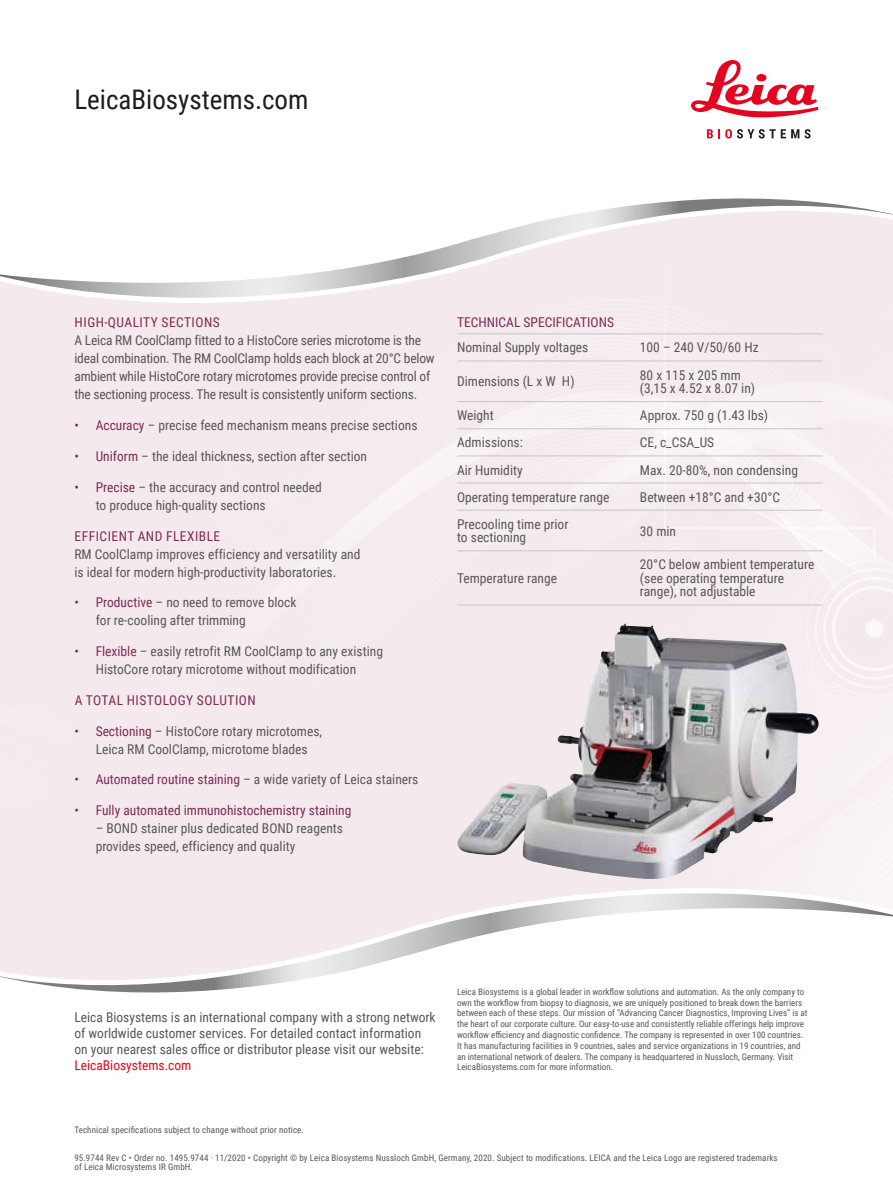
<style>
.page{position:relative;width:893px;height:1191px;background:#fff}
.page>*{position:absolute;margin:0;border:0;box-sizing:border-box;transform-origin:0 0}
.t1{font:27px "Roboto Condensed";color:#1d1d1b}
.t2{font:13.5px/18px "Roboto Condensed";color:#575756}
.t3{font:13.5px "Roboto Condensed";color:#7c2b55}
.t4{font:13.5px "Roboto Condensed";letter-spacing:.035em;color:#7c2b55}
.t5{font:13.5px "Roboto Condensed";color:#e40521}
.t6{font:9px/10.8px "Roboto Condensed";color:#575756}
.s1{color:#7c2b55}
</style>
<div class="page">
<svg style="left:0;top:198px;width:893px;height:124px"></svg>
<svg style="left:0;top:869px;width:893px;height:124px"></svg>
<hr style="left:457px;top:333px;width:183px;height:1px;background:#c6c6c6">
<hr style="left:640px;top:333px;width:183px;height:1px;background:#c6c6c6">
<hr style="left:457px;top:360px;width:183px;height:1px;background:#c6c6c6">
<hr style="left:640px;top:360px;width:183px;height:1px;background:#c6c6c6">
<hr style="left:457px;top:401px;width:183px;height:1px;background:#c6c6c6">
<hr style="left:640px;top:401px;width:183px;height:1px;background:#c6c6c6">
<hr style="left:457px;top:428px;width:183px;height:1px;background:#c6c6c6">
<hr style="left:640px;top:428px;width:183px;height:1px;background:#c6c6c6">
<hr style="left:457px;top:455px;width:183px;height:1px;background:#c6c6c6">
<hr style="left:640px;top:455px;width:183px;height:1px;background:#c6c6c6">
<hr style="left:457px;top:482px;width:183px;height:1px;background:#c6c6c6">
<hr style="left:640px;top:482px;width:183px;height:1px;background:#c6c6c6">
<hr style="left:457px;top:510px;width:183px;height:1px;background:#c6c6c6">
<hr style="left:640px;top:510px;width:183px;height:1px;background:#c6c6c6">
<hr style="left:457px;top:550px;width:183px;height:1px;background:#c6c6c6">
<hr style="left:640px;top:550px;width:183px;height:1px;background:#c6c6c6">
<hr style="left:457px;top:604px;width:183px;height:1px;background:#c6c6c6">
<hr style="left:640px;top:604px;width:183px;height:1px;background:#c6c6c6">
<img style="left:457px;top:624px;width:362px;height:255px">
<svg style="left:691px;top:60px;width:128px;height:58px"></svg>
<svg style="left:707px;top:129px;width:103px;height:9px"></svg>
<h1 class="t1" style="left:74px;top:81px;width:236px">LeicaBiosystems.com</h1>
<p class="t4" style="left:75px;top:313px;width:147px">HIGH-QUALITY SECTIONS</p>
<p class="t2" style="left:74px;top:331px;width:362px">A Leica RM CoolClamp fitted to a HistoCore series microtome is the ideal combination. The RM CoolClamp holds each block at 20°C below ambient while HistoCore rotary microtomes provide precise control of the sectioning process. The result is consistently uniform sections.</p>
<p class="t2" style="left:74px;top:416px;width:345px"><span class="s1">• Accuracy</span> – precise feed mechanism means precise sections</p>
<p class="t2" style="left:74px;top:447px;width:294px"><span class="s1">• Uniform</span> – the ideal thickness, section after section</p>
<p class="t2" style="left:96px;top:477px;width:228px;text-indent:-21px"><span class="s1">• Precise</span> – the accuracy and control needed to produce high-quality sections</p>
<p class="t4" style="left:75px;top:526px;width:147px">EFFICIENT AND FLEXIBLE</p>
<p class="t2" style="left:74px;top:544px;width:287px">RM CoolClamp improves efficiency and versatility and is ideal for modern high-productivity laboratories.</p>
<p class="t2" style="left:96px;top:593px;width:202px;text-indent:-21px"><span class="s1">• Productive</span> – no need to remove block for re-cooling after trimming</p>
<p class="t2" style="left:74px;top:642px;width:310px;text-align:center"><span class="s1">• Flexible</span> – easily retrofit RM CoolClamp to any existing<br>HistoCore rotary microtome without modification</p>
<p class="t4" style="left:75px;top:690px;width:183px">A TOTAL HISTOLOGY SOLUTION</p>
<p class="t2" style="left:74px;top:721px;width:249px;text-align:center"><span class="s1">• Sectioning</span> – HistoCore rotary microtomes,<br>Leica RM CoolClamp, microtome blades</p>
<p class="t2" style="left:74px;top:770px;width:346px"><span class="s1">• Automated routine staining</span> – a wide variety of Leica stainers</p>
<p class="t3" style="left:74px;top:801px;width:278px">• Fully automated immunohistochemistry staining</p>
<p class="t2" style="left:96px;top:819px;width:249px">– BOND stainer plus dedicated BOND reagents provides speed, efficiency and quality</p>
<p class="t3" style="left:457px;top:313px;width:158px">TECHNICAL SPECIFICATIONS</p>
<p class="t2" style="left:457px;top:338px;width:133px">Nominal Supply voltages</p>
<p class="t2" style="left:640px;top:338px;width:120px">100 – 240 V/50/60 Hz</p>
<p class="t2" style="left:457px;top:372px;width:119px">Dimensions (L x W H)</p>
<p class="t2" style="left:640px;top:367px;width:117px;line-height:13.5px">80 x 115 x 205 mm (3,15 x 4.52 x 8.07 in)</p>
<p class="t2" style="left:457px;top:406px;width:38px">Weight</p>
<p class="t2" style="left:640px;top:406px;width:130px">Approx. 750 g (1.43 lbs)</p>
<p class="t2" style="left:457px;top:433px;width:67px">Admissions:</p>
<p class="t2" style="left:640px;top:433px;width:76px">CE, c_CSA_US</p>
<p class="t2" style="left:457px;top:460px;width:67px">Air Humidity</p>
<p class="t2" style="left:640px;top:460px;width:160px">Max. 20-80%, non condensing</p>
<p class="t2" style="left:457px;top:487px;width:154px">Operating temperature range</p>
<p class="t2" style="left:640px;top:487px;width:142px">Between +18°C and +30°C</p>
<p class="t2" style="left:457px;top:517px;width:113px;line-height:13.5px">Precooling time prior to sectioning</p>
<p class="t2" style="left:640px;top:521px;width:38px">30 min</p>
<p class="t2" style="left:457px;top:568px;width:101px">Temperature range</p>
<p class="t2" style="left:640px;top:557px;width:176px;line-height:13.5px">20°C below ambient temperature (see operating temperature range), not adjustable</p>
<p class="t2" style="left:74px;top:1008px;width:363px;line-height:16.2px">Leica Biosystems is an international company with a strong network of worldwide customer services. For detailed contact information on your nearest sales office or distributor please visit our website:</p>
<p class="t5" style="left:74px;top:1056px;width:119px">LeicaBiosystems.com</p>
<p class="t6" style="left:74px;top:1123px;width:231px">Technical specifications subject to change without prior notice.</p>
<p class="t6" style="left:457px;top:986px;width:352px">Leica Biosystems is a global leader in workflow solutions and automation. As the only company to own the workflow from biopsy to diagnosis, we are uniquely positioned to break down the barriers between each of these steps. Our mission of “Advancing Cancer Diagnostics, Improving Lives” is at the heart of our corporate culture. Our easy-to-use and consistently reliable offerings help improve workflow efficiency and diagnostic confidence. The company is represented in over 100 countries.<br>It has manufacturing facilities in 9 countries, sales and service organizations in 19 countries, and an international network of dealers. The company is headquartered in Nussloch, Germany. Visit LeicaBiosystems.com for more information.</p>
<p class="t6" style="left:74px;top:1152px;width:705px;line-height:9px">95.9744 Rev C • Order no. 1495.9744 · 11/2020 • Copyright © by Leica Biosystems Nussloch GmbH, Germany, 2020. Subject to modifications. LEICA and the Leica Logo are registered trademarks of Leica Microsystems IR GmbH.</p>
</div>
